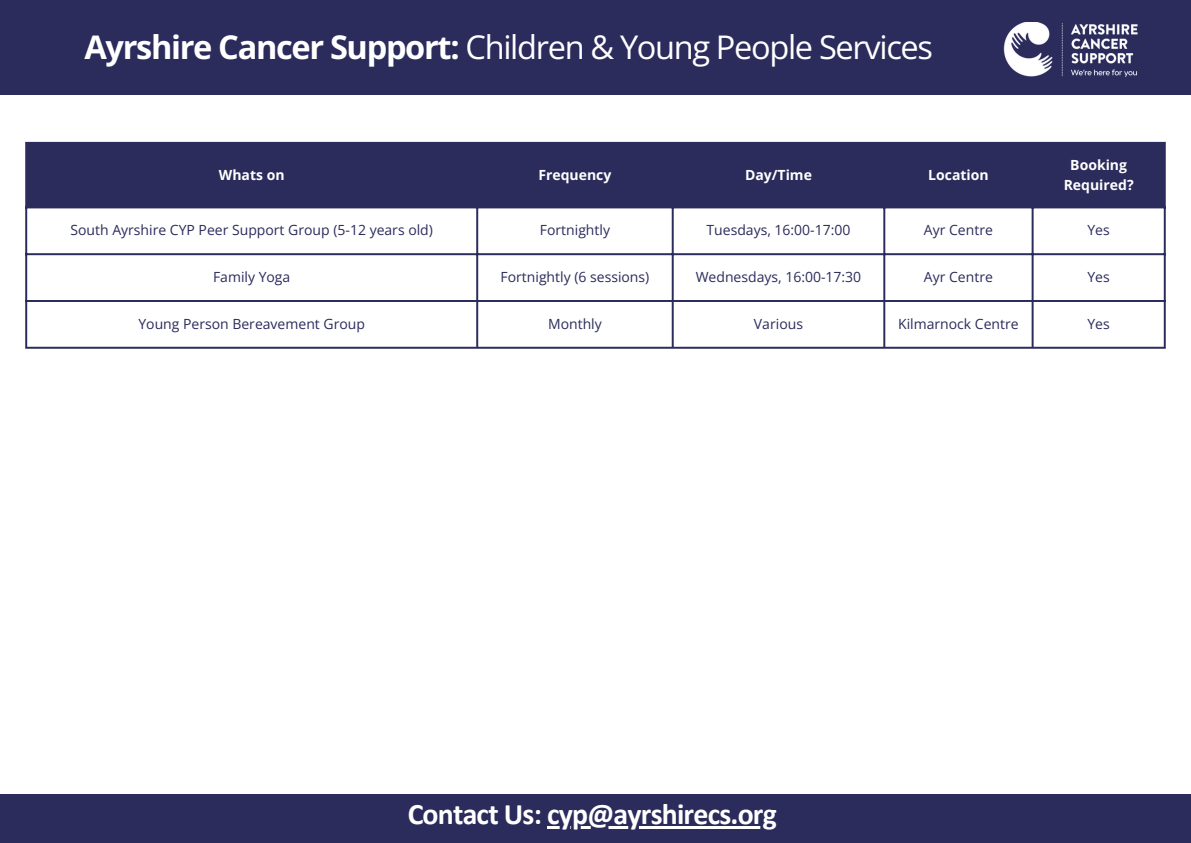
<style>
.page{position:relative;width:1191px;height:843px;background:#fff}
.page>*{position:absolute;margin:0;border:0;box-sizing:border-box;transform-origin:0 0}
.t1{font:32.6px "Open Sans";letter-spacing:-.04em;color:#fff}
.t2{font:700 29.8px "Calibri";letter-spacing:-.025em;color:#fff}
.t3{font:14px "Open Sans";color:#2b2b5c}
.t4{font:700 14px/19.5px "Open Sans";color:#fff;text-align:center}
.s1{font-weight:700}
</style>
<div class="page">
<div style="left:0;top:0;width:1190px;height:94px;background:#2b2b5c"></div>
<img style="left:1003px;top:22px;width:135px;height:55px">
<div style="left:27px;top:144px;width:1136px;height:62px;background:#2b2b5c"></div>
<hr style="left:25px;top:144px;width:2px;height:202px;background:#2b2b5c">
<hr style="left:476px;top:144px;width:2px;height:202px;background:#2b2b5c">
<hr style="left:671px;top:144px;width:2px;height:202px;background:#2b2b5c">
<hr style="left:883px;top:144px;width:2px;height:202px;background:#2b2b5c">
<hr style="left:1031px;top:144px;width:2px;height:202px;background:#2b2b5c">
<hr style="left:1163px;top:144px;width:2px;height:202px;background:#2b2b5c">
<hr style="left:25px;top:142px;width:1140px;height:2px;background:#2b2b5c">
<hr style="left:25px;top:206px;width:1140px;height:2px;background:#2b2b5c">
<hr style="left:25px;top:253px;width:1140px;height:2px;background:#2b2b5c">
<hr style="left:25px;top:300px;width:1140px;height:2px;background:#2b2b5c">
<hr style="left:25px;top:346px;width:1140px;height:2px;background:#2b2b5c">
<div style="left:0;top:793px;width:1190px;height:49px;background:#2b2b5c"></div>
<hr style="left:547px;top:825px;width:229px;height:3px;background:#fff">
<h1 class="t1" style="left:84px;top:24px;width:850px"><span class="s1">Ayrshire Cancer Support:</span> Children &amp; Young People Services</h1>
<p class="t4" style="left:219px;top:165px;width:67px">Whats on</p>
<p class="t4" style="left:538px;top:165px;width:74px">Frequency</p>
<p class="t4" style="left:745px;top:165px;width:68px">Day/Time</p>
<p class="t4" style="left:928px;top:165px;width:62px">Location</p>
<p class="t4" style="left:1063px;top:155px;width:71px">Booking<br>Required?</p>
<p class="t3" style="left:70px;top:220px;width:364px">South Ayrshire CYP Peer Support Group (5-12 years old)</p>
<p class="t3" style="left:540px;top:220px;width:72px">Fortnightly</p>
<p class="t3" style="left:706px;top:220px;width:145px">Tuesdays, 16:00-17:00</p>
<p class="t3" style="left:923px;top:220px;width:71px">Ayr Centre</p>
<p class="t3" style="left:1087px;top:220px;width:24px">Yes</p>
<p class="t3" style="left:213px;top:267px;width:79px">Family Yoga</p>
<p class="t3" style="left:500px;top:267px;width:150px">Fortnightly (6 sessions)</p>
<p class="t3" style="left:695px;top:267px;width:167px">Wednesdays, 16:00-17:30</p>
<p class="t3" style="left:923px;top:267px;width:71px">Ayr Centre</p>
<p class="t3" style="left:1087px;top:267px;width:24px">Yes</p>
<p class="t3" style="left:138px;top:314px;width:228px">Young Person Bereavement Group</p>
<p class="t3" style="left:548px;top:314px;width:55px">Monthly</p>
<p class="t3" style="left:754px;top:314px;width:51px">Various</p>
<p class="t3" style="left:898px;top:314px;width:122px">Kilmarnock Centre</p>
<p class="t3" style="left:1087px;top:314px;width:24px">Yes</p>
<h2 class="t2" style="left:407px;top:801px;width:371px">Contact Us: cyp@ayrshirecs.org</h2>
</div>
